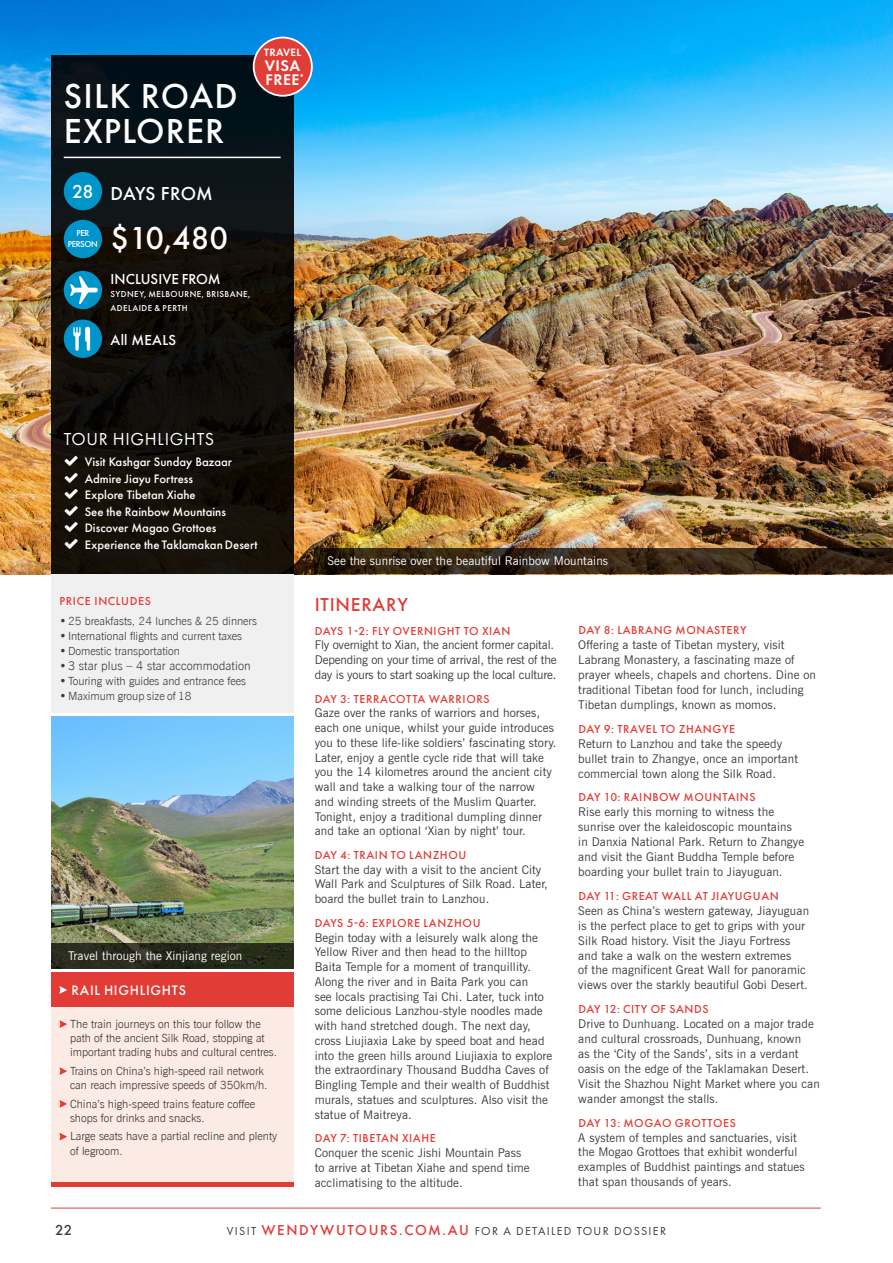
<style>
.page{position:relative;width:893px;height:1263px;background:#fff}
.page>*{position:absolute;margin:0;border:0;box-sizing:border-box;transform-origin:0 0}
.t1{font:500 36px/34.5px "Futura PT";letter-spacing:.03em;color:#fff}
.t2{font:500 33px "Futura PT";color:#fff}
.t3{font:500 19.5px "Futura PT";color:#fff}
.t4{font:500 19.5px "Futura PT";letter-spacing:.04em;color:#e13d37}
.t5{font:18px "Futura PT";letter-spacing:.04em;color:#fff}
.t6{font:600 16.05px/14.2px "Futura PT";letter-spacing:.03em;color:#fff}
.t7{font:500 15px "Futura PT";letter-spacing:.005em;color:#fff}
.t8{font:500 15px "Futura PT";color:#3c3c3b}
.t9{font:500 14.25px "Futura PT";letter-spacing:.05em;color:#fff}
.t10{font:500 12.75px/16.5px "Futura PT";color:#fff}
.t11{font:12px/14.7px "News Gothic BT";letter-spacing:.01em;color:#3c3c3b}
.t12{font:500 12px "Futura PT";letter-spacing:.05em;color:#e13d37}
.t13{font:12px/14.7px "News Gothic BT";letter-spacing:-.01em;color:#3c3c3b}
.t14{font:12px "News Gothic BT";letter-spacing:.01em;color:#fff}
.t15{font:12px "Futura PT";letter-spacing:.11em;color:#3c3c3b}
.t16{font:300 12px "News Gothic BT";letter-spacing:.01em;color:#3c3c3b}
.t17{font:500 12px "Futura PT";letter-spacing:.05em;color:#e13c36}
.t18{font:300 11.25px/14.2px "News Gothic BT";color:#373636}
.t19{font:300 11.25px "News Gothic BT";color:#3c3c3b}
.t20{font:600 11.1px "Futura PT";letter-spacing:.03em;color:#fff}
.t21{font:500 9px/13.5px "Futura PT";letter-spacing:.05em;color:#fff}
.t22{font:500 9px/10.5px "Futura PT";letter-spacing:-.05em;color:#fff;text-align:center}
.s1{font-size:12px}
.s2{font-weight:500;font-size:15px;color:#e13c36}
</style>
<div class="page">
<hr style="left:51px;top:1208px;width:770px;height:1px;background:#e13c36">
<div style="left:51px;top:1007px;width:242px;height:175px;background:#fcebe5"></div>
<svg style="left:59px;top:1020px;width:8px;height:8px"></svg>
<svg style="left:59px;top:1067px;width:8px;height:8px"></svg>
<svg style="left:59px;top:1100px;width:8px;height:8px"></svg>
<svg style="left:59px;top:1133px;width:8px;height:7px"></svg>
<hr style="left:51px;top:1182px;width:242px;height:4px;background:#e13c36">
<div style="left:51px;top:972px;width:243px;height:35px;background:#e13c36"></div>
<svg style="left:59px;top:986px;width:8px;height:8px"></svg>
<img style="left:51px;top:717px;width:242px;height:226px">
<svg style="left:51px;top:943px;width:242px;height:25px;background:#282b1c"></svg>
<img style="left:0;top:0;width:893px;height:574px">
<svg style="left:315px;top:549px;width:578px;height:25px;background:#312213"></svg>
<svg style="left:51px;top:55px;width:242px;height:519px;background:#0f100d"></svg>
<div style="left:51px;top:574px;width:242px;height:138px;background:#f1f0f1"></div>
<hr style="left:64px;top:157px;width:217px;height:1px;background:#fff">
<div style="left:64px;top:172px;width:38px;height:38px;background:#0095ca;border-radius:50%"></div>
<div style="left:64px;top:220px;width:38px;height:38px;background:#0095ca;border-radius:50%"></div>
<div style="left:64px;top:320px;width:38px;height:38px;background:#0095ca;border-radius:50%"></div>
<svg style="left:73px;top:327px;width:17px;height:24px"></svg>
<div style="left:64px;top:271px;width:38px;height:38px;background:#0095ca;border-radius:50%"></div>
<svg style="left:70px;top:276px;width:28px;height:28px"></svg>
<svg style="left:253px;top:37px;width:60px;height:60px;background:#b25963"></svg>
<svg style="left:65px;top:456px;width:13px;height:10px"></svg>
<svg style="left:65px;top:472px;width:13px;height:10px"></svg>
<svg style="left:65px;top:489px;width:13px;height:10px"></svg>
<svg style="left:65px;top:505px;width:13px;height:10px"></svg>
<svg style="left:65px;top:522px;width:13px;height:10px"></svg>
<svg style="left:65px;top:538px;width:13px;height:10px"></svg>
<h1 class="t1" style="left:64px;top:79px;width:175px">SILK ROAD<br>EXPLORER</h1>
<p class="t20" style="left:264px;top:45px;width:38px">TRAVEL</p>
<h3 class="t6" style="left:265px;top:58px;width:41px">VISA<br>FREE<sup>*</sup></h3>
<h3 class="t3" style="left:72px;top:181px;width:142px">28 DAYS FROM</h3>
<h2 class="t2" style="left:111px;top:218px;width:119px">$10,480</h2>
<p class="t22" style="left:68px;top:228px;width:31px">PER<br>PERSON</p>
<p class="t7" style="left:111px;top:270px;width:111px">INCLUSIVE FROM</p>
<p class="t21" style="left:111px;top:288px;width:141px">SYDNEY, MELBOURNE, BRISBANE,<br>ADELAIDE &amp; PERTH</p>
<p class="t7" style="left:111px;top:331px;width:67px">All MEALS</p>
<h3 class="t5" style="left:64px;top:429px;width:152px">TOUR HIGHLIGHTS</h3>
<p class="t10" style="left:85px;top:454px;width:174px">Visit Kashgar Sunday Bazaar<br>Admire Jiayu Fortress<br>Explore Tibetan Xiahe<br>See the Rainbow Mountains<br>Discover Magao Grottoes<br>Experience the Taklamakan Desert</p>
<p class="t17" style="left:60px;top:594px;width:93px">PRICE INCLUDES</p>
<p class="t19" style="left:60px;top:614px;width:199px"><span class="s1">•</span>25 breakfasts, 24 lunches &amp; 25 dinners</p>
<p class="t19" style="left:60px;top:629px;width:184px"><span class="s1">•</span>International flights and current taxes</p>
<p class="t19" style="left:60px;top:644px;width:122px"><span class="s1">•</span>Domestic transportation</p>
<p class="t16" style="left:60px;top:658px;width:193px">•3 star plus – 4 star accommodation</p>
<p class="t19" style="left:60px;top:674px;width:188px"><span class="s1">•</span>Touring with guides and entrance fees</p>
<p class="t19" style="left:60px;top:689px;width:134px"><span class="s1">•</span>Maximum group size of 18</p>
<p class="t14" style="left:68px;top:948px;width:176px">Travel through the Xinjiang region</p>
<p class="t9" style="left:72px;top:982px;width:116px">RAIL HIGHLIGHTS</p>
<p class="t18" style="left:70px;top:1016px;width:209px">The train journeys on this tour follow the path of the ancient Silk Road, stopping at important trading hubs and cultural centres.</p>
<p class="t18" style="left:70px;top:1063px;width:199px">Trains on China’s high-speed rail network can reach impressive speeds of 350km/h.</p>
<p class="t18" style="left:70px;top:1096px;width:186px">China’s high-speed trains feature coffee shops for drinks and snacks.</p>
<p class="t18" style="left:70px;top:1129px;width:209px">Large seats have a partial recline and plenty of legroom.</p>
<p class="t14" style="left:327px;top:554px;width:282px">See the sunrise over the beautiful Rainbow Mountains</p>
<h3 class="t4" style="left:315px;top:593px;width:95px">ITINERARY</h3>
<p class="t12" style="left:315px;top:623px;width:197px">DAYS 1-2: FLY OVERNIGHT TO XIAN</p>
<p class="t13" style="left:315px;top:638px;width:243px">Fly overnight to Xian, the ancient former capital.<br>Depending on your time of arrival, the rest of the day is yours to start soaking up the local culture.</p>
<p class="t12" style="left:315px;top:691px;width:176px">DAY 3: TERRACOTTA WARRIORS</p>
<p class="t11" style="left:315px;top:705px;width:243px">Gaze over the ranks of warriors and horses, each one unique, whilst your guide introduces you to these life-like soldiers’ fascinating story.<br>Later, enjoy a gentle cycle ride that will take you the 14 kilometres around the ancient city wall and take a walking tour of the narrow and winding streets of the Muslim Quarter.<br>Tonight, enjoy a traditional dumpling dinner and take an optional ‘Xian by night’ tour.</p>
<p class="t12" style="left:315px;top:848px;width:153px">DAY 4: TRAIN TO LANZHOU</p>
<p class="t11" style="left:315px;top:862px;width:235px">Start the day with a visit to the ancient City<br>Wall Park and Sculptures of Silk Road. Later, board the bullet train to Lanzhou.</p>
<p class="t12" style="left:315px;top:915px;width:167px">DAYS 5-6: EXPLORE LANZHOU</p>
<p class="t11" style="left:315px;top:930px;width:239px">Begin today with a leisurely walk along the Yellow River and then head to the hilltop Baita Temple for a moment of tranquillity.<br>Along the river and in Baita Park you can<br>see locals practising Tai Chi. Later, tuck into some delicious Lanzhou-style noodles made with hand stretched dough. The next day, cross Liujiaxia Lake by speed boat and head into the green hills around Liujiaxia to explore the extraordinary Thousand Buddha Caves of Bingling Temple and their wealth of Buddhist murals, statues and sculptures. Also visit the statue of Maitreya.</p>
<p class="t12" style="left:315px;top:1131px;width:123px">DAY 7: TIBETAN XIAHE</p>
<p class="t11" style="left:315px;top:1145px;width:217px">Conquer the scenic Jishi Mountain Pass to arrive at Tibetan Xiahe and spend time acclimatising to the altitude.</p>
<p class="t12" style="left:578px;top:623px;width:170px">DAY 8: LABRANG MONASTERY</p>
<p class="t11" style="left:578px;top:637px;width:239px">Offering a taste of Tibetan mystery, visit Labrang Monastery, a fascinating maze of prayer wheels, chapels and chortens. Dine on traditional Tibetan food for lunch, including Tibetan dumplings, known as momos.</p>
<p class="t12" style="left:578px;top:721px;width:158px">DAY 9: TRAVEL TO ZHANGYE</p>
<p class="t11" style="left:578px;top:736px;width:221px">Return to Lanzhou and take the speedy bullet train to Zhangye, once an important commercial town along the Silk Road.</p>
<p class="t12" style="left:578px;top:790px;width:179px">DAY 10: RAINBOW MOUNTAINS</p>
<p class="t11" style="left:578px;top:804px;width:227px">Rise early this morning to witness the sunrise over the kaleidoscopic mountains in Danxia National Park. Return to Zhangye and visit the Giant Buddha Temple before boarding your bullet train to Jiayuguan.</p>
<p class="t12" style="left:578px;top:888px;width:202px">DAY 11: GREAT WALL AT JIAYUGUAN</p>
<p class="t11" style="left:578px;top:903px;width:232px">Seen as China’s western gateway, Jiayuguan is the perfect place to get to grips with your Silk Road history. Visit the Jiayu Fortress and take a walk on the western extremes<br>of the magnificent Great Wall for panoramic views over the starkly beautiful Gobi Desert.</p>
<p class="t12" style="left:578px;top:1002px;width:132px">DAY 12: CITY OF SANDS</p>
<p class="t11" style="left:578px;top:1016px;width:243px">Drive to Dunhuang. Located on a major trade and cultural crossroads, Dunhuang, known<br>as the ‘City of the Sands’, sits in a verdant oasis on the edge of the Taklamakan Desert.<br>Visit the Shazhou Night Market where you can wander amongst the stalls.</p>
<p class="t12" style="left:578px;top:1115px;width:159px">DAY 13: MOGAO GROTTOES</p>
<p class="t11" style="left:578px;top:1130px;width:228px">A system of temples and sanctuaries, visit the Mogao Grottoes that exhibit wonderful examples of Buddhist paintings and statues that span thousands of years.</p>
<p class="t8" style="left:55px;top:1221px;width:19px">22</p>
<p class="t15" style="left:227px;top:1224px;width:441px">VISIT <span class="s2">WENDYWUTOURS.COM.AU</span> FOR A DETAILED TOUR DOSSIER</p>
</div>
